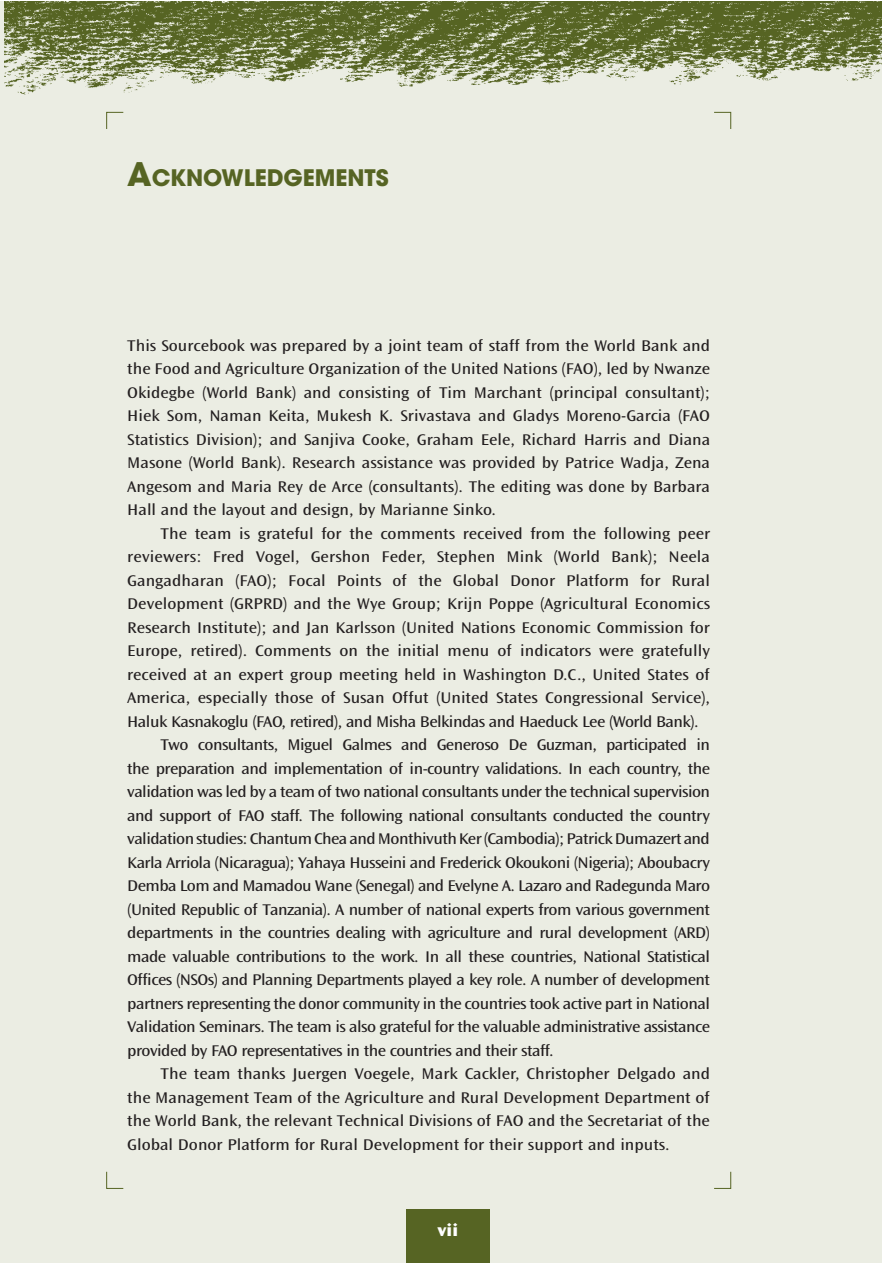
<style>
.page{position:relative;width:882px;height:1263px;background:#fff}
.page>*{position:absolute;margin:0;border:0;box-sizing:border-box;transform-origin:0 0}
.t1{font:700 22.65px "ITC Avant Garde Std";color:#566423}
.t2{font:800 17.55px "Ocean Sans Std";color:#fff;scale:1.1 1}
.t3{font:16.2px/23.5px "Ocean Sans Std";letter-spacing:-.03em;color:#231f20;text-align:justify;scale:1.1 1}
.t4{font:16.2px "Ocean Sans Std";color:#231f20;scale:1.1 1}
.t5{font:16.2px "Ocean Sans Std";letter-spacing:.005em;color:#231f20;scale:1.1 1}
.s1{font-size:32.25px}
</style>
<div class="page">
<div style="left:2px;top:2px;width:880px;height:1261px;background:#ebede3"></div>
<svg style="left:106px;top:112px;width:18px;height:17px"></svg>
<svg style="left:714px;top:112px;width:17px;height:17px"></svg>
<svg style="left:714px;top:1171px;width:17px;height:17px"></svg>
<svg style="left:106px;top:1171px;width:17px;height:17px"></svg>
<img style="left:4px;top:2px;width:878px;height:93px">
<div style="left:406px;top:1209px;width:84px;height:54px;background:#566423"></div>
<hr style="left:0;top:1px;width:4px;height:1261px;background:#ebede3">
<h1 class="t1" style="left:127px;top:169px;width:263px"><span class="s1">A</span>CKNOWLEDGEMENTS</h1>
<p class="t3" style="left:127px;top:334px;width:531px">This Sourcebook was prepared by a joint team of staff from the World Bank and the Food and Agriculture Organization of the United Nations (FAO), led by Nwanze Okidegbe (World Bank) and consisting of Tim Marchant (principal consultant); Hiek Som, Naman Keita, Mukesh K. Srivastava and Gladys Moreno-Garcia (FAO Statistics Division); and Sanjiva Cooke, Graham Eele, Richard Harris and Diana Masone (World Bank). Research assistance was provided by Patrice Wadja, Zena Angesom and Maria Rey de Arce (consultants). The editing was done by Barbara Hall and the layout and design, by Marianne Sinko.</p>
<p class="t4" style="left:161px;top:526px;width:501px">The team is grateful for the comments received from the following peer</p>
<p class="t5" style="left:127px;top:550px;width:531px">reviewers: Fred Vogel, Gershon Feder, Stephen Mink (World Bank); Neela</p>
<p class="t5" style="left:127px;top:573px;width:531px">Gangadharan (FAO); Focal Points of the Global Donor Platform for Rural</p>
<p class="t4" style="left:127px;top:597px;width:531px">Development (GRPRD) and the Wye Group; Krijn Poppe (Agricultural Economics</p>
<p class="t4" style="left:127px;top:620px;width:531px">Research Institute); and Jan Karlsson (United Nations Economic Commission for</p>
<p class="t4" style="left:127px;top:643px;width:531px">Europe, retired). Comments on the initial menu of indicators were gratefully</p>
<p class="t4" style="left:127px;top:667px;width:531px">received at an expert group meeting held in Washington D.C., United States of</p>
<p class="t4" style="left:127px;top:690px;width:531px">America, especially those of Susan Offut (United States Congressional Service),</p>
<p class="t3" style="left:127px;top:710px;width:521px">Haluk Kasnakoglu (FAO, retired), and Misha Belkindas and Haeduck Lee (World Bank).</p>
<p class="t3" style="left:161px;top:734px;width:501px">Two consultants, Miguel Galmes and Generoso De Guzman, participated in</p>
<p class="t3" style="left:127px;top:757px;width:531px">the preparation and implementation of in-country validations. In each country, the</p>
<p class="t3" style="left:127px;top:781px;width:531px">validation was led by a team of two national consultants under the technical supervision</p>
<p class="t3" style="left:127px;top:804px;width:531px">and support of FAO staff. The following national consultants conducted the country</p>
<p class="t3" style="left:127px;top:827px;width:531px">validation studies: Chantum Chea and Monthivuth Ker (Cambodia); Patrick Dumazert and</p>
<p class="t3" style="left:127px;top:851px;width:531px">Karla Arriola (Nicaragua); Yahaya Husseini and Frederick Okoukoni (Nigeria); Aboubacry</p>
<p class="t3" style="left:127px;top:874px;width:531px">Demba Lom and Mamadou Wane (Senegal) and Evelyne A. Lazaro and Radegunda Maro</p>
<p class="t3" style="left:127px;top:898px;width:531px">(United Republic of Tanzania). A number of national experts from various government</p>
<p class="t3" style="left:127px;top:921px;width:531px">departments in the countries dealing with agriculture and rural development (ARD)</p>
<p class="t3" style="left:127px;top:945px;width:531px">made valuable contributions to the work. In all these countries, National Statistical</p>
<p class="t3" style="left:127px;top:968px;width:531px">Offices (NSOs) and Planning Departments played a key role. A number of development</p>
<p class="t3" style="left:127px;top:992px;width:531px">partners representing the donor community in the countries took active part in National</p>
<p class="t3" style="left:127px;top:1015px;width:531px">Validation Seminars. The team is also grateful for the valuable administrative assistance</p>
<p class="t3" style="left:127px;top:1039px;width:389px">provided by FAO representatives in the countries and their staff.</p>
<p class="t4" style="left:161px;top:1066px;width:501px">The team thanks Juergen Voegele, Mark Cackler, Christopher Delgado and</p>
<p class="t4" style="left:127px;top:1090px;width:531px">the Management Team of the Agriculture and Rural Development Department of</p>
<p class="t4" style="left:127px;top:1113px;width:531px">the World Bank, the relevant Technical Divisions of FAO and the Secretariat of the</p>
<p class="t4" style="left:127px;top:1137px;width:495px">Global Donor Platform for Rural Development for their support and inputs.</p>
<p class="t2" style="left:437px;top:1220px;width:20px">vii</p>
</div>
